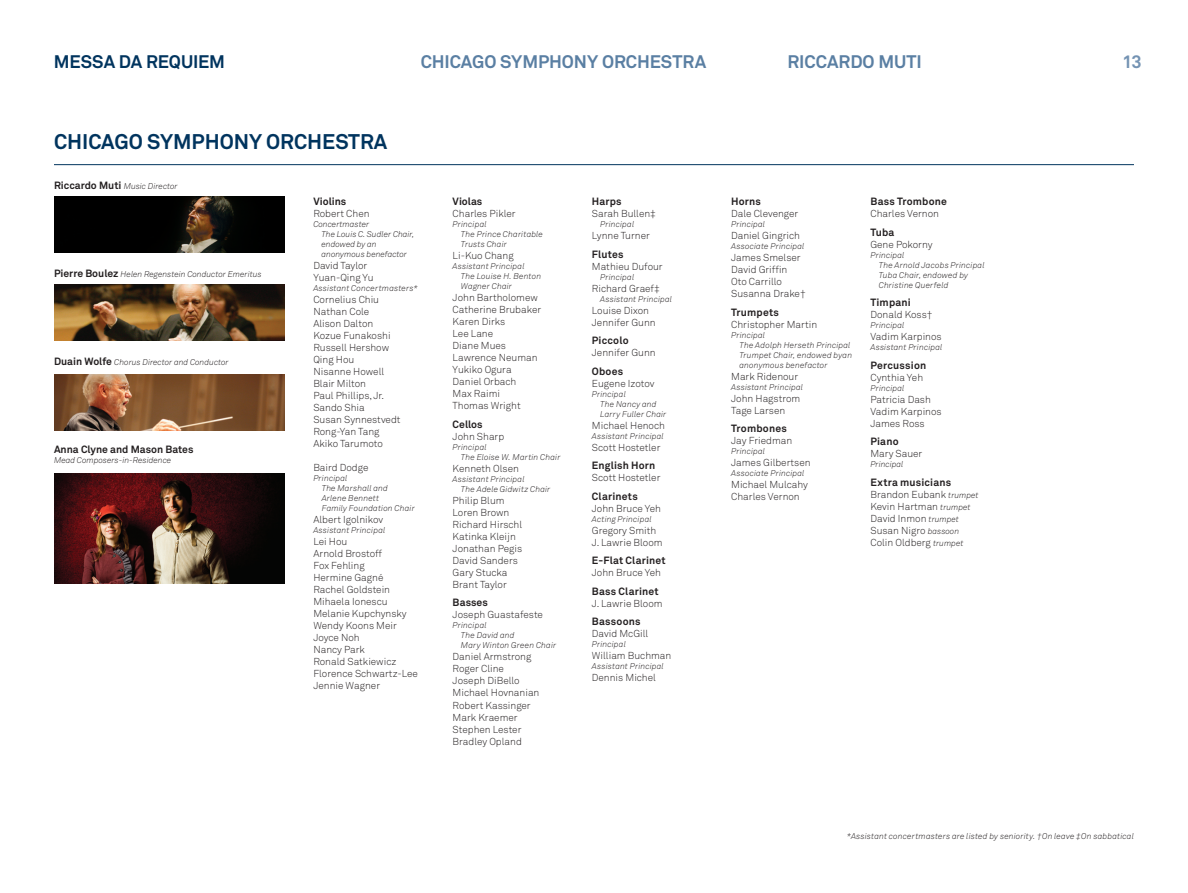
<style>
.page{position:relative;width:1188px;height:893px;background:#fff}
.page>*{position:absolute;margin:0;border:0;box-sizing:border-box;transform-origin:0 0}
.t1{font:700 21px "Akkurat";color:#00345e}
.t2{font:700 18px "Akkurat";letter-spacing:-.005em;color:#5a7fa3}
.t3{font:700 18px "Akkurat";color:#00345e}
.t4{font:700 18px "Akkurat";color:#7493b3}
.t5{font:700 10.35px "Akkurat";letter-spacing:.015em;color:#231f20}
.t6{font:300 10.05px/12px "Akkurat";color:#231f20}
.t7{font:italic 300 8.4px/10.1px "Akkurat";letter-spacing:.015em;color:#231f20}
.s1{font-weight:700;font-style:normal;font-size:10.35px}
.s2{font-style:italic;font-size:8.4px}
</style>
<div class="page">
<hr style="left:54px;top:164px;width:1080px;height:1px;background:#00345e">
<img style="left:54px;top:197px;width:230px;height:55px">
<img style="left:54px;top:285px;width:230px;height:55px">
<img style="left:54px;top:374px;width:230px;height:56px">
<img style="left:54px;top:473px;width:230px;height:110px">
<h2 class="t3" style="left:54px;top:50px;width:13px">messa</h2>
<h2 class="t3" style="left:119px;top:50px;width:40px">da requiem</h2>
<h2 class="t2" style="left:421px;top:50px;width:287px">CHICAGO SYMPHONY ORCHESTRA</h2>
<h2 class="t2" style="left:787px;top:50px;width:136px">RICCARDO MUTI</h2>
<h2 class="t4" style="left:1122px;top:50px;width:21px">13</h2>
<h1 class="t1" style="left:54px;top:129px;width:335px">CHICAGO SYMPHONY ORCHESTRA</h1>
<p class="t7" style="left:54px;top:181px;width:125px"><span class="s1">Riccardo Muti</span> Music Director</p>
<p class="t7" style="left:54px;top:269px;width:209px"><span class="s1">Pierre Boulez</span> Helen Regenstein Conductor Emeritus</p>
<p class="t7" style="left:54px;top:357px;width:176px"><span class="s1">Duain Wolfe</span> Chorus Director and Conductor</p>
<p class="t5" style="left:54px;top:443px;width:141px">Anna Clyne and Mason Bates</p>
<p class="t7" style="left:54px;top:455px;width:119px">Mead Composers-in-Residence</p>
<p class="t5" style="left:313px;top:195px;width:34px">Violins</p>
<p class="t6" style="left:313px;top:207px;width:58px">Robert Chen</p>
<p class="t7" style="left:322px;top:219px;width:94px;text-indent:-8px">Concertmaster<br>The Louis C. Sudler Chair, endowed by an anonymous benefactor</p>
<p class="t6" style="left:313px;top:259px;width:62px">David Taylor<br>Yuan-Qing Yu</p>
<p class="t7" style="left:313px;top:283px;width:106px">Assistant Concertmasters*</p>
<p class="t6" style="left:313px;top:293px;width:89px">Cornelius Chiu<br>Nathan Cole<br>Alison Dalton<br>Kozue Funakoshi<br>Russell Hershow<br>Qing Hou<br>Nisanne Howell<br>Blair Milton<br>Paul Phillips, Jr.<br>Sando Shia<br>Susan Synnestvedt<br>Rong-Yan Tang<br>Akiko Tarumoto</p>
<p class="t6" style="left:313px;top:461px;width:57px">Baird Dodge</p>
<p class="t7" style="left:322px;top:473px;width:95px;text-indent:-8px">Principal<br>The Marshall and<br>Arlene Bennett<br>Family Foundation Chair</p>
<p class="t6" style="left:313px;top:513px;width:71px">Albert Igolnikov</p>
<p class="t7" style="left:313px;top:525px;width:73px">Assistant Principal</p>
<p class="t6" style="left:313px;top:535px;width:106px">Lei Hou<br>Arnold Brostoff<br>Fox Fehling<br>Hermine Gagné<br>Rachel Goldstein<br>Mihaela Ionescu<br>Melanie Kupchynsky<br>Wendy Koons Meir<br>Joyce Noh<br>Nancy Park<br>Ronald Satkiewicz<br>Florence Schwartz-Lee<br>Jennie Wagner</p>
<p class="t5" style="left:453px;top:195px;width:31px">Violas</p>
<p class="t6" style="left:453px;top:207px;width:64px">Charles Pikler</p>
<p class="t7" style="left:461px;top:219px;width:83px;text-indent:-8px">Principal<br>The Prince Charitable<br>Trusts Chair</p>
<p class="t6" style="left:453px;top:249px;width:63px">Li-Kuo Chang</p>
<p class="t7" style="left:461px;top:261px;width:82px;text-indent:-8px">Assistant Principal<br>The Louise H. Benton<br>Wagner Chair</p>
<p class="t6" style="left:453px;top:291px;width:90px">John Bartholomew<br>Catherine Brubaker<br>Karen Dirks<br>Lee Lane<br>Diane Mues<br>Lawrence Neuman<br>Yukiko Ogura<br>Daniel Orbach<br>Max Raimi<br>Thomas Wright</p>
<p class="t5" style="left:453px;top:417px;width:31px">Cellos</p>
<p class="t6" style="left:453px;top:430px;width:53px">John Sharp</p>
<p class="t7" style="left:461px;top:441px;width:101px;text-indent:-8px">Principal<br>The Eloise W. Martin Chair</p>
<p class="t6" style="left:453px;top:462px;width:68px">Kenneth Olsen</p>
<p class="t7" style="left:461px;top:473px;width:91px;text-indent:-8px">Assistant Principal<br>The Adele Gidwitz Chair</p>
<p class="t6" style="left:453px;top:494px;width:71px">Philip Blum<br>Loren Brown<br>Richard Hirschl<br>Katinka Kleijn<br>Jonathan Pegis<br>David Sanders<br>Gary Stucka<br>Brant Taylor</p>
<p class="t5" style="left:453px;top:596px;width:37px">Basses</p>
<p class="t6" style="left:453px;top:608px;width:92px">Joseph Guastafeste</p>
<p class="t7" style="left:461px;top:620px;width:97px;text-indent:-8px">Principal<br>The David and<br>Mary Winton Green Chair</p>
<p class="t6" style="left:453px;top:650px;width:88px">Daniel Armstrong<br>Roger Cline<br>Joseph DiBello<br>Michael Hovnanian<br>Robert Kassinger<br>Mark Kraemer<br>Stephen Lester<br>Bradley Opland</p>
<p class="t5" style="left:592px;top:195px;width:31px">Harps</p>
<p class="t6" style="left:592px;top:207px;width:66px">Sarah Bullen‡</p>
<p class="t7" style="left:600px;top:219px;width:36px">Principal</p>
<p class="t6" style="left:592px;top:229px;width:60px">Lynne Turner</p>
<p class="t5" style="left:592px;top:247px;width:33px">Flutes</p>
<p class="t6" style="left:592px;top:260px;width:72px">Mathieu Dufour</p>
<p class="t7" style="left:600px;top:271px;width:36px">Principal</p>
<p class="t6" style="left:592px;top:282px;width:69px">Richard Graef‡</p>
<p class="t7" style="left:600px;top:293px;width:73px">Assistant Principal</p>
<p class="t6" style="left:592px;top:304px;width:65px">Louise Dixon<br>Jennifer Gunn</p>
<p class="t5" style="left:592px;top:334px;width:38px">Piccolo</p>
<p class="t6" style="left:592px;top:346px;width:65px">Jennifer Gunn</p>
<p class="t5" style="left:592px;top:364px;width:33px">Oboes</p>
<p class="t6" style="left:592px;top:377px;width:64px">Eugene Izotov</p>
<p class="t7" style="left:600px;top:388px;width:68px;text-indent:-8px">Principal<br>The Nancy and<br>Larry Fuller Chair</p>
<p class="t6" style="left:592px;top:419px;width:74px">Michael Henoch</p>
<p class="t7" style="left:592px;top:430px;width:73px">Assistant Principal</p>
<p class="t6" style="left:592px;top:441px;width:70px">Scott Hostetler</p>
<p class="t5" style="left:592px;top:459px;width:65px">English Horn</p>
<p class="t6" style="left:592px;top:471px;width:70px">Scott Hostetler</p>
<p class="t5" style="left:592px;top:489px;width:47px">Clarinets</p>
<p class="t6" style="left:592px;top:502px;width:71px">John Bruce Yeh</p>
<p class="t7" style="left:592px;top:513px;width:61px">Acting Principal</p>
<p class="t6" style="left:592px;top:524px;width:72px">Gregory Smith<br>J. Lawrie Bloom</p>
<p class="t5" style="left:592px;top:554px;width:75px">E-Flat Clarinet</p>
<p class="t6" style="left:592px;top:566px;width:71px">John Bruce Yeh</p>
<p class="t5" style="left:592px;top:584px;width:68px">Bass Clarinet</p>
<p class="t6" style="left:592px;top:597px;width:72px">J. Lawrie Bloom</p>
<p class="t5" style="left:592px;top:615px;width:50px">Bassoons</p>
<p class="t6" style="left:592px;top:627px;width:58px">David McGill</p>
<p class="t7" style="left:592px;top:639px;width:36px">Principal</p>
<p class="t6" style="left:592px;top:649px;width:81px">William Buchman</p>
<p class="t7" style="left:592px;top:661px;width:73px">Assistant Principal</p>
<p class="t6" style="left:592px;top:671px;width:66px">Dennis Michel</p>
<p class="t5" style="left:731px;top:195px;width:31px">Horns</p>
<p class="t6" style="left:731px;top:207px;width:69px">Dale Clevenger</p>
<p class="t7" style="left:731px;top:219px;width:36px">Principal</p>
<p class="t6" style="left:731px;top:229px;width:70px">Daniel Gingrich</p>
<p class="t7" style="left:731px;top:241px;width:75px">Associate Principal</p>
<p class="t6" style="left:731px;top:251px;width:76px">James Smelser<br>David Griffin<br>Oto Carrillo<br>Susanna Drake†</p>
<p class="t5" style="left:731px;top:305px;width:49px">Trumpets</p>
<p class="t6" style="left:731px;top:318px;width:88px">Christopher Martin</p>
<p class="t7" style="left:740px;top:329px;width:114px;text-indent:-8px">Principal<br>The Adolph Herseth Principal<br>Trumpet Chair, endowed byan anonymous benefactor</p>
<p class="t6" style="left:731px;top:370px;width:69px">Mark Ridenour</p>
<p class="t7" style="left:731px;top:381px;width:73px">Assistant Principal</p>
<p class="t6" style="left:731px;top:392px;width:71px">John Hagstrom<br>Tage Larsen</p>
<p class="t5" style="left:731px;top:422px;width:57px">Trombones</p>
<p class="t6" style="left:731px;top:434px;width:63px">Jay Friedman</p>
<p class="t7" style="left:731px;top:446px;width:36px">Principal</p>
<p class="t6" style="left:731px;top:456px;width:81px">James Gilbertsen</p>
<p class="t7" style="left:731px;top:468px;width:75px">Associate Principal</p>
<p class="t6" style="left:731px;top:478px;width:78px">Michael Mulcahy<br>Charles Vernon</p>
<p class="t5" style="left:870px;top:195px;width:78px">Bass Trombone</p>
<p class="t6" style="left:870px;top:207px;width:70px">Charles Vernon</p>
<p class="t5" style="left:870px;top:225px;width:25px">Tuba</p>
<p class="t6" style="left:870px;top:238px;width:64px">Gene Pokorny</p>
<p class="t7" style="left:879px;top:249px;width:107px;text-indent:-8px">Principal<br>The Arnold Jacobs Principal<br>Tuba Chair, endowed by<br>Christine Querfeld</p>
<p class="t5" style="left:870px;top:296px;width:42px">Timpani</p>
<p class="t6" style="left:870px;top:308px;width:64px">Donald Koss†</p>
<p class="t7" style="left:870px;top:320px;width:36px">Principal</p>
<p class="t6" style="left:870px;top:330px;width:73px">Vadim Karpinos</p>
<p class="t7" style="left:870px;top:342px;width:73px">Assistant Principal</p>
<p class="t5" style="left:870px;top:358px;width:57px">Percussion</p>
<p class="t6" style="left:870px;top:371px;width:54px">Cynthia Yeh</p>
<p class="t7" style="left:870px;top:382px;width:36px">Principal</p>
<p class="t6" style="left:870px;top:393px;width:73px">Patricia Dash<br>Vadim Karpinos<br>James Ross</p>
<p class="t5" style="left:870px;top:435px;width:30px">Piano</p>
<p class="t6" style="left:870px;top:447px;width:54px">Mary Sauer</p>
<p class="t7" style="left:870px;top:459px;width:34px">Principal</p>
<p class="t5" style="left:870px;top:475px;width:82px">Extra musicians</p>
<p class="t6" style="left:870px;top:488px;width:110px">Brandon Eubank <span class="s2">trumpet<br></span>Kevin Hartman <span class="s2">trumpet<br></span>David Inmon <span class="s2">trumpet<br></span>Susan Nigro <span class="s2">bassoon<br></span>Colin Oldberg <span class="s2">trumpet</span></p>
<p class="t7" style="left:847px;top:830px;width:289px">*Assistant concertmasters are listed by seniority. †On leave ‡On sabbatical</p>
</div>
